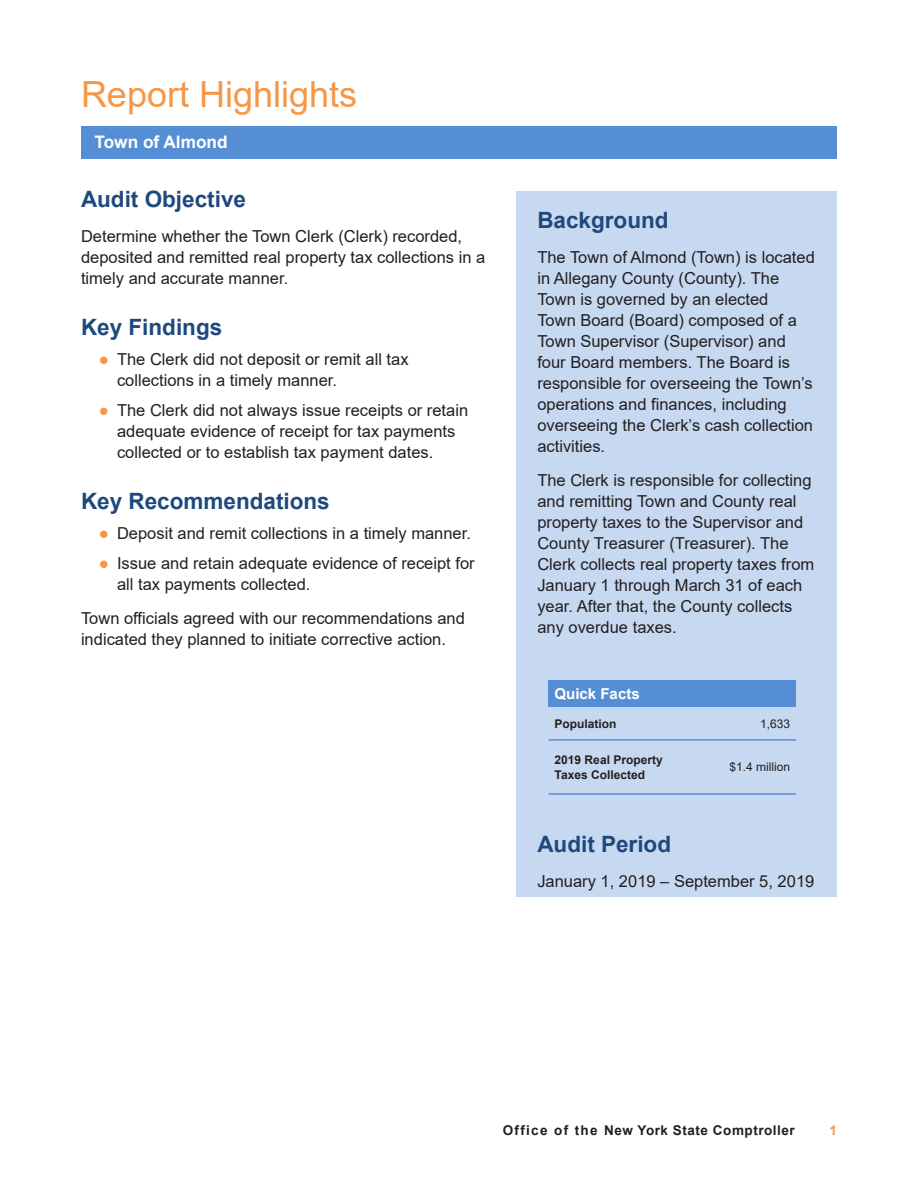
<style>
.page{position:relative;width:918px;height:1188px;background:#fff}
.page>*{position:absolute;margin:0;border:0;box-sizing:border-box;transform-origin:0 0}
.Section_Heads{font:36px "Arial";color:#f79646}
._2_Subheads{font:700 22.5px "Arial";color:#1f497d}
.t1{font:700 17.25px "Arial";color:#fff}
.Body_Text{font:16.5px/21px "Arial";color:#231f20}
.Footnotes{font:700 15px "Arial";color:#fff}
.t2{font:700 13.5px "Arial";letter-spacing:.04em;color:#231f20}
.t3{font:700 13.5px "Arial";color:#f79646}
.Footnotes-2{font:700 12px/15px "Arial";color:#231f20}
.Footnotes-3{font:12px "Arial";color:#231f20}
.s1{color:#f79646}
</style>
<div class="page">
<hr style="left:81px;top:126px;width:756px;height:3px;background:#558ed5">
<div style="left:516px;top:191px;width:321px;height:705px;background:#c6d9f1"></div>
<div style="left:81px;top:128px;width:756px;height:31px;background:#558ed5"></div>
<div style="left:549px;top:680px;width:247px;height:27px;background:#558ed5"></div>
<hr style="left:549px;top:739px;width:150px;height:2px;background:#558ed5">
<hr style="left:699px;top:739px;width:97px;height:2px;background:#558ed5">
<hr style="left:549px;top:793px;width:150px;height:2px;background:#558ed5">
<hr style="left:699px;top:793px;width:97px;height:2px;background:#558ed5">
<p class="Section_Heads" style="left:81px;top:70px;width:278px">Report Highlights</p>
<p class="t1" style="left:94px;top:129px;width:135px">Town of Almond</p>
<p class="_2_Subheads" style="left:81px;top:184px;width:167px">Audit Objective</p>
<p class="Body_Text" style="left:81px;top:226px;width:406px">Determine whether the Town Clerk (Clerk) recorded, deposited and remitted real property tax collections in a timely and accurate manner.</p>
<p class="_2_Subheads" style="left:81px;top:311px;width:143px">Key Findings</p>
<p class="Body_Text" style="left:117px;top:349px;width:293px;text-indent:-18px"><span class="s1">●</span> The Clerk did not deposit or remit all tax collections in a timely manner.</p>
<p class="Body_Text" style="left:117px;top:400px;width:353px;text-indent:-18px"><span class="s1">●</span> The Clerk did not always issue receipts or retain adequate evidence of receipt for tax payments collected or to establish tax payment dates.</p>
<p class="_2_Subheads" style="left:81px;top:485px;width:250px">Key Recommendations</p>
<p class="Body_Text" style="left:99px;top:523px;width:371px"><span class="s1">●</span> Deposit and remit collections in a timely manner.</p>
<p class="Body_Text" style="left:117px;top:553px;width:359px;text-indent:-18px"><span class="s1">●</span> Issue and retain adequate evidence of receipt for all tax payments collected.</p>
<p class="Body_Text" style="left:81px;top:608px;width:385px">Town officials agreed with our recommendations and indicated they planned to initiate corrective action.</p>
<p class="_2_Subheads" style="left:537px;top:205px;width:133px">Background</p>
<p class="Body_Text" style="left:537px;top:247px;width:279px">The Town of Almond (Town) is located in Allegany County (County). The<br>Town is governed by an elected<br>Town Board (Board) composed of a<br>Town Supervisor (Supervisor) and four Board members. The Board is responsible for overseeing the Town’s operations and finances, including overseeing the Clerk’s cash collection activities.</p>
<p class="Body_Text" style="left:537px;top:470px;width:278px">The Clerk is responsible for collecting and remitting Town and County real property taxes to the Supervisor and County Treasurer (Treasurer). The Clerk collects real property taxes from January 1 through March 31 of each year. After that, the County collects any overdue taxes.</p>
<p class="Footnotes" style="left:555px;top:684px;width:87px">Quick Facts</p>
<p class="Footnotes-2" style="left:555px;top:716px;width:64px">Population</p>
<p class="Footnotes-3" style="left:760px;top:716px;width:32px">1,633</p>
<p class="Footnotes-2" style="left:555px;top:752px;width:110px">2019 Real Property<br>Taxes Collected</p>
<p class="Footnotes-3" style="left:729px;top:759px;width:62px">$1.4 million</p>
<p class="_2_Subheads" style="left:537px;top:829px;width:135px">Audit Period</p>
<p class="Body_Text" style="left:537px;top:871px;width:279px">January 1, 2019 – September 5, 2019</p>
<p class="t2" style="left:503px;top:1121px;width:294px">Office of the New York State Comptroller</p>
<p class="t3" style="left:829px;top:1121px;width:9px">1</p>
</div>
